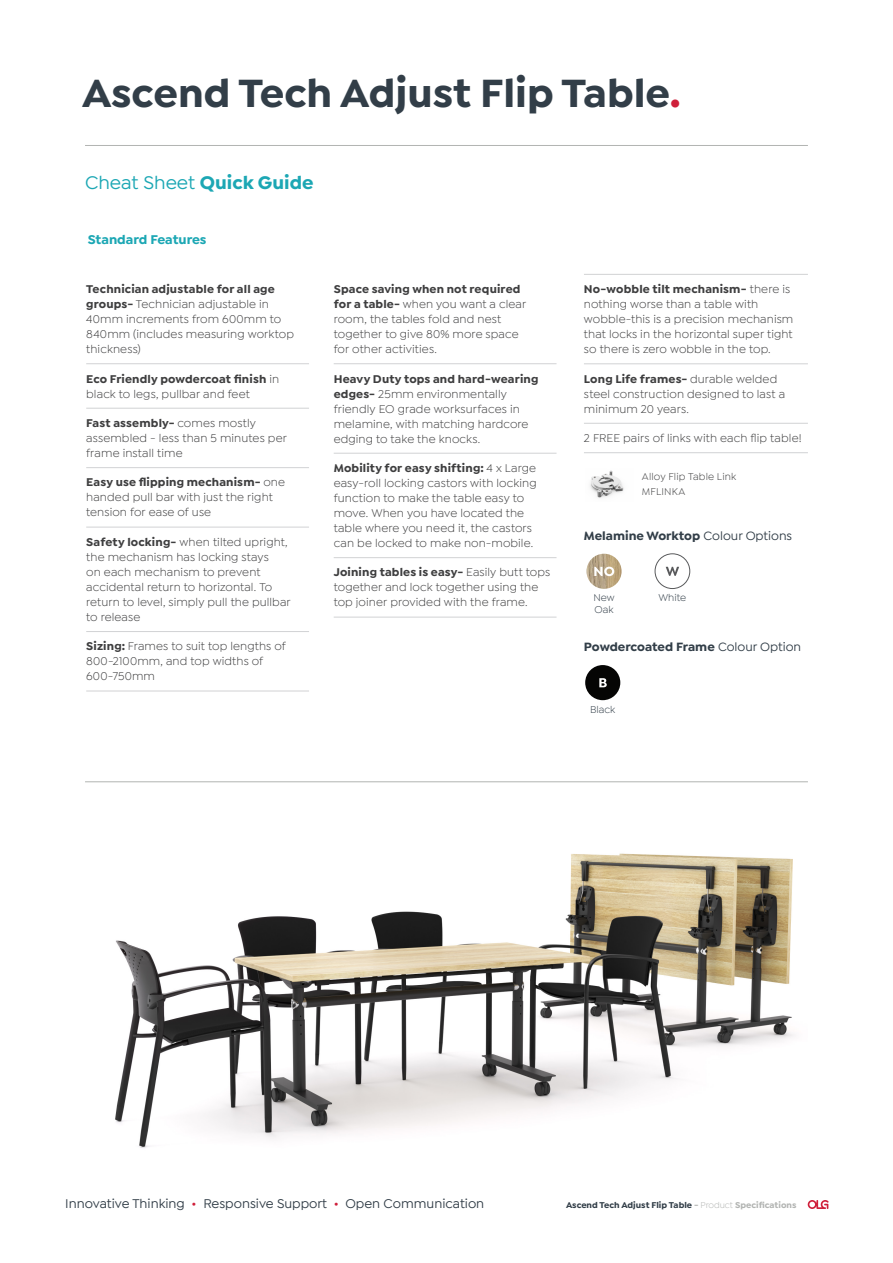
<style>
.page{position:relative;width:893px;height:1263px;background:#fff}
.page>*{position:absolute;margin:0;border:0;box-sizing:border-box;transform-origin:0 0}
.t1{font:700 42px "Isidora Sans";color:#323e48}
.t2{font:500 19.5px "Isidora Sans";color:#1ca7b4}
.t3{font:700 13.8px "Isidora Sans";letter-spacing:.01em;color:#414042}
.t4{font:500 13.5px "Isidora Sans";color:#323e48}
.t5{font:700 13.5px "Isidora Sans";color:#1ca7b4}
.t6{font:700 12.75px "Isidora Sans";color:#323e48}
.Table_BC{font:12px/15px "Isidora Sans";letter-spacing:.01em;color:#3e3e3f}
.Table_BC-2{font:700 12px "Isidora Sans";letter-spacing:.015em;color:#3e3e3f}
.Table_BC-3{font:10.5px "Isidora Sans";letter-spacing:.015em;color:#3e3e3f}
.t7{font:10.5px "Isidora Sans";color:#323e48}
.t8{font:700 9px "Isidora Sans";color:#323e48}
.s1{color:#cf1f3a}
.s2{font-weight:700}
.s3{font-weight:400}
.s4{font-weight:500}
.s5{color:#b2b4b2}
.s6{font-weight:400;color:#b2b4b2}
</style>
<div class="page">
<img style="left:115px;top:853px;width:679px;height:295px">
<hr style="left:85px;top:145px;width:723px;height:1px;background:#b2b4b2">
<svg style="left:808px;top:1200px;width:21px;height:9px"></svg>
<hr style="left:85px;top:781px;width:723px;height:1px;background:#b2b4b2">
<div style="left:655px;top:554px;width:35px;height:35px;border:1px solid #58595b;border-radius:50%"></div>
<svg style="left:666px;top:567px;width:13px;height:9px"></svg>
<img style="left:586px;top:554px;width:36px;height:35px;border-radius:18px">
<svg style="left:594px;top:567px;width:20px;height:9px"></svg>
<div style="left:585px;top:665px;width:35px;height:35px;background:#050504;border-radius:50%"></div>
<svg style="left:599px;top:678px;width:8px;height:9px"></svg>
<hr style="left:86px;top:363px;width:223px;height:1px;background:#d1d2d4">
<hr style="left:86px;top:408px;width:223px;height:1px;background:#d1d2d4">
<hr style="left:86px;top:467px;width:223px;height:1px;background:#d1d2d4">
<hr style="left:86px;top:527px;width:223px;height:1px;background:#d1d2d4">
<hr style="left:86px;top:631px;width:223px;height:1px;background:#d1d2d4">
<hr style="left:86px;top:691px;width:223px;height:1px;background:#d1d2d4">
<hr style="left:334px;top:363px;width:222px;height:1px;background:#d1d2d4">
<hr style="left:334px;top:453px;width:222px;height:1px;background:#d1d2d4">
<hr style="left:334px;top:557px;width:222px;height:1px;background:#d1d2d4">
<hr style="left:334px;top:617px;width:222px;height:1px;background:#d1d2d4">
<hr style="left:584px;top:274px;width:224px;height:1px;background:#d1d2d4">
<hr style="left:584px;top:364px;width:224px;height:1px;background:#d1d2d4">
<hr style="left:584px;top:423px;width:224px;height:1px;background:#d1d2d4">
<hr style="left:584px;top:452px;width:224px;height:1px;background:#d1d2d4">
<img style="left:590px;top:470px;width:34px;height:28px">
<p class="t1" style="left:82px;top:67px;width:600px">Ascend Tech Adjust Flip Table<span class="s1">.</span></p>
<p class="t2" style="left:85px;top:172px;width:230px">Cheat Sheet <span class="s2">Quick Guide</span></p>
<p class="t5" style="left:88px;top:231px;width:120px">Standard Features</p>
<p class="Table_BC" style="left:86px;top:282px;width:209px"><span class="s2">Technician adjustable for all age groups-</span> Technician adjustable in<br>40mm increments from 600mm to<br>840mm (includes measuring worktop thickness)</p>
<p class="Table_BC" style="left:86px;top:371px;width:195px"><span class="s2">Eco Friendly powdercoat finish</span> in black to legs, pullbar and feet</p>
<p class="Table_BC" style="left:86px;top:415px;width:202px"><span class="s2">Fast assembly-</span> comes mostly assembled - less than 5 minutes per frame install time</p>
<p class="Table_BC" style="left:86px;top:475px;width:200px"><span class="s2">Easy use flipping mechanism-</span> one handed pull bar with just the right tension for ease of use</p>
<p class="Table_BC" style="left:86px;top:534px;width:206px"><span class="s2">Safety locking-</span> when tilted upright, the mechanism has locking stays<br>on each mechanism to prevent accidental return to horizontal. To return to level, simply pull the pullbar to release</p>
<p class="Table_BC" style="left:86px;top:639px;width:201px"><span class="s2">Sizing:</span> Frames to suit top lengths of</p>
<p class="Table_BC" style="left:86px;top:654px;width:178px">800-2100mm, and top widths of</p>
<p class="Table_BC" style="left:86px;top:669px;width:70px">600-750mm</p>
<p class="t3" style="left:162px;top:592px;width:147px">Worktops - Melamine</p>
<p class="Table_BC-2" style="left:334px;top:282px;width:188px">Space saving when not required</p>
<p class="Table_BC" style="left:334px;top:297px;width:194px"><span class="s2">for a table-</span> when you want a clear</p>
<p class="Table_BC" style="left:334px;top:312px;width:169px">room, the tables fold and nest</p>
<p class="Table_BC" style="left:334px;top:327px;width:187px">together to give 80% more space</p>
<p class="Table_BC" style="left:334px;top:342px;width:105px">for other activities.</p>
<p class="Table_BC-2" style="left:334px;top:371px;width:206px">Heavy Duty tops and hard-wearing</p>
<p class="Table_BC" style="left:334px;top:386px;width:175px"><span class="s2">edges-</span> 25mm environmentally</p>
<p class="Table_BC" style="left:334px;top:401px;width:188px">friendly EO grade worksurfaces in</p>
<p class="Table_BC" style="left:334px;top:416px;width:196px">melamine, with matching hardcore</p>
<p class="Table_BC" style="left:334px;top:431px;width:148px">edging to take the knocks.</p>
<p class="Table_BC-2" style="left:334px;top:461px;width:204px">Mobility for easy shifting: <span class="s3">4 x Large</span></p>
<p class="Table_BC" style="left:334px;top:475px;width:204px">easy-roll locking castors with locking</p>
<p class="Table_BC" style="left:334px;top:490px;width:192px">function to make the table easy to</p>
<p class="Table_BC" style="left:334px;top:505px;width:192px">move. When you have located the</p>
<p class="Table_BC" style="left:334px;top:520px;width:200px">table where you need it, the castors</p>
<p class="Table_BC" style="left:334px;top:535px;width:201px">can be locked to make non-mobile.</p>
<p class="Table_BC-2" style="left:334px;top:565px;width:218px">Joining tables is easy- <span class="s3">Easily butt tops</span></p>
<p class="Table_BC" style="left:334px;top:580px;width:206px">together and lock together using the top joiner provided with the frame.</p>
<p class="Table_BC-2" style="left:584px;top:282px;width:208px">No-wobble tilt mechanism- <span class="s3">there is</span></p>
<p class="Table_BC" style="left:584px;top:297px;width:211px">nothing worse than a table with wobble-this is a precision mechanism that locks in the horizontal super tight so there is zero wobble in the top.</p>
<p class="Table_BC" style="left:584px;top:371px;width:203px"><span class="s2">Long Life frames-</span> durable welded steel construction designed to last a minimum 20 years.</p>
<p class="Table_BC" style="left:584px;top:431px;width:219px">2 FREE pairs of links with each flip table!</p>
<p class="Table_BC-3" style="left:642px;top:471px;width:96px">Alloy Flip Table Link</p>
<p class="Table_BC-3" style="left:642px;top:486px;width:45px">MFLINKA</p>
<p class="t6" style="left:584px;top:528px;width:210px">Melamine Worktop <span class="s4">Colour Options</span></p>
<p class="t7" style="left:593px;top:592px;width:23px">New</p>
<p class="t7" style="left:658px;top:592px;width:29px">White</p>
<p class="t7" style="left:594px;top:604px;width:20px">Oak</p>
<p class="t6" style="left:584px;top:639px;width:219px">Powdercoated Frame <span class="s4">Colour Option</span></p>
<p class="t7" style="left:590px;top:703px;width:27px">Black</p>
<p class="t4" style="left:65px;top:1196px;width:421px">Innovative Thinking <span class="s1">•</span> Responsive Support <span class="s1">•</span> Open Communication</p>
<p class="t8" style="left:566px;top:1200px;width:232px">Ascend Tech Adjust Flip Table <span class="s5">-</span> <span class="s6">Product</span> <span class="s5">Specifications</span></p>
</div>
